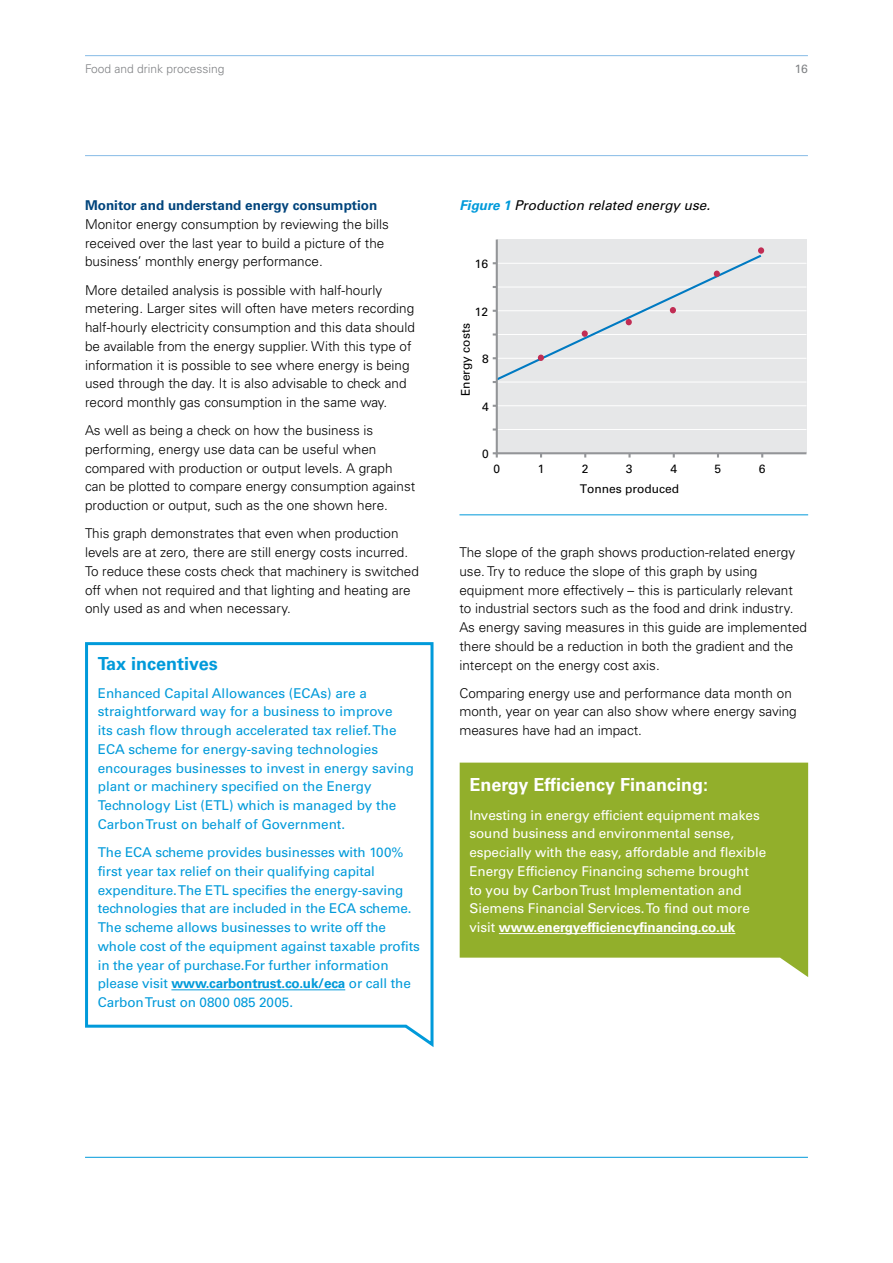
<style>
.page{position:relative;width:893px;height:1263px;background:#fff}
.page>*{position:absolute;margin:0;border:0;box-sizing:border-box;transform-origin:0 0}
.t1{font:700 18px "Univers";color:#fff}
.t2{font:700 18px "Univers";color:#009ada}
.t3{font:300 13.5px/18.8px "Univers";color:#000}
.t4{font:13.5px/18.8px "Univers";letter-spacing:-.01em;color:#009ada}
.t5{font:13.5px/18.8px "Univers";letter-spacing:-.005em;color:#fff}
.t6{font:700 13.5px "Univers";color:#00447c}
.t7{font:italic 13.5px "Univers";color:#000}
.t8{font:12px "Univers";color:#000}
.t9{font:300 12px "Univers";color:#808285}
.t10{font:12px "Univers";color:#808285}
.s1{font-weight:700}
.s2{font-weight:700;color:#009ada}
</style>
<div class="page">
<svg style="left:85px;top:642px;width:349px;height:405px"></svg>
<hr style="left:85px;top:55px;width:723px;height:1px;background:#86bbe6">
<hr style="left:85px;top:155px;width:723px;height:1px;background:#86bbe6">
<hr style="left:85px;top:1157px;width:723px;height:1px;background:#009ada">
<hr style="left:459px;top:515px;width:349px;height:1px;background:#009ada">
<svg style="left:493px;top:452px;width:5px;height:5px"></svg>
<div style="left:495px;top:239px;width:312px;height:216px;background:#e6e7e8"></div>
<svg style="left:493px;top:253px;width:271px;height:130px;background:#e2e4e7"></svg>
<div style="left:758px;top:247px;width:6px;height:7px;background:#c12d54;border-radius:50%"></div>
<svg style="left:460px;top:763px;width:348px;height:214px;background:#9bb63d"></svg>
<hr style="left:499px;top:933px;width:236px;height:1px;background:#fff">
<p class="t9" style="left:85px;top:62px;width:141px">Food and drink processing</p>
<p class="t10" style="left:795px;top:62px;width:15px">16</p>
<p class="t6" style="left:85px;top:197px;width:294px">Monitor and understand energy consumption</p>
<p class="t3" style="left:85px;top:215px;width:305px">Monitor energy consumption by reviewing the bills received over the last year to build a picture of the business’ monthly energy performance.</p>
<p class="t3" style="left:85px;top:280px;width:331px">More detailed analysis is possible with half-hourly metering. Larger sites will often have meters recording half-hourly electricity consumption and this data should be available from the energy supplier. With this type of information it is possible to see where energy is being used through the day. It is also advisable to check and record monthly gas consumption in the same way.</p>
<p class="t3" style="left:85px;top:421px;width:332px">As well as being a check on how the business is performing, energy use data can be useful when compared with production or output levels. A graph can be plotted to compare energy consumption against production or output, such as the one shown here.</p>
<p class="t3" style="left:85px;top:524px;width:335px">This graph demonstrates that even when production levels are at zero, there are still energy costs incurred.<br>To reduce these costs check that machinery is switched off when not required and that lighting and heating are only used as and when necessary.</p>
<h1 class="t2" style="left:98px;top:653px;width:121px">Tax incentives</h1>
<p class="t4" style="left:98px;top:684px;width:318px">Enhanced Capital Allowances (ECAs) are a straightforward way for a business to improve<br>its cash flow through accelerated tax relief. The ECA scheme for energy-saving technologies encourages businesses to invest in energy saving plant or machinery specified on the Energy Technology List (ETL) which is managed by the Carbon Trust on behalf of Government.</p>
<p class="t4" style="left:98px;top:843px;width:324px">The ECA scheme provides businesses with 100% first year tax relief on their qualifying capital expenditure. The ETL specifies the energy-saving technologies that are included in the ECA scheme.<br>The scheme allows businesses to write off the whole cost of the equipment against taxable profits in the year of purchase.For further information please visit <span class="s1">www.carbontrust.co.uk/eca</span> or call the Carbon Trust on 0800 085 2005.</p>
<p class="t7" style="left:459px;top:197px;width:252px"><span class="s2">Figure 1</span> Production related energy use.</p>
<p class="t8" style="left:475px;top:257px;width:15px">16</p>
<p class="t8" style="left:475px;top:304px;width:15px">12</p>
<p class="t8" style="left:482px;top:352px;width:8px">8</p>
<p class="t8" style="left:482px;top:399px;width:8px">4</p>
<p class="t8" style="left:482px;top:447px;width:8px">0</p>
<p class="t8" style="left:458px;top:396px;width:74px;rotate:-90deg">Energy costs</p>
<p class="t8" style="left:493px;top:462px;width:8px">0</p>
<p class="t8" style="left:538px;top:462px;width:8px">1</p>
<p class="t8" style="left:582px;top:462px;width:8px">2</p>
<p class="t8" style="left:626px;top:462px;width:8px">3</p>
<p class="t8" style="left:670px;top:462px;width:8px">4</p>
<p class="t8" style="left:715px;top:462px;width:8px">5</p>
<p class="t8" style="left:759px;top:462px;width:8px">6</p>
<p class="t8" style="left:580px;top:482px;width:101px">Tonnes produced</p>
<p class="t3" style="left:459px;top:543px;width:349px">The slope of the graph shows production-related energy use. Try to reduce the slope of this graph by using equipment more effectively – this is particularly relevant to industrial sectors such as the food and drink industry.<br>As energy saving measures in this guide are implemented there should be a reduction in both the gradient and the intercept on the energy cost axis.</p>
<p class="t3" style="left:459px;top:683px;width:339px">Comparing energy use and performance data month on month, year on year can also show where energy saving measures have had an impact.</p>
<h1 class="t1" style="left:469px;top:774px;width:240px">Energy Efficiency Financing:</h1>
<p class="t5" style="left:469px;top:805px;width:298px">Investing in energy efficient equipment makes sound business and environmental sense, especially with the easy, affordable and flexible Energy Efficiency Financing scheme brought<br>to you by Carbon Trust Implementation and Siemens Financial Services. To find out more visit <span class="s1">www.energyefficiencyfinancing.co.uk</span></p>
</div>
